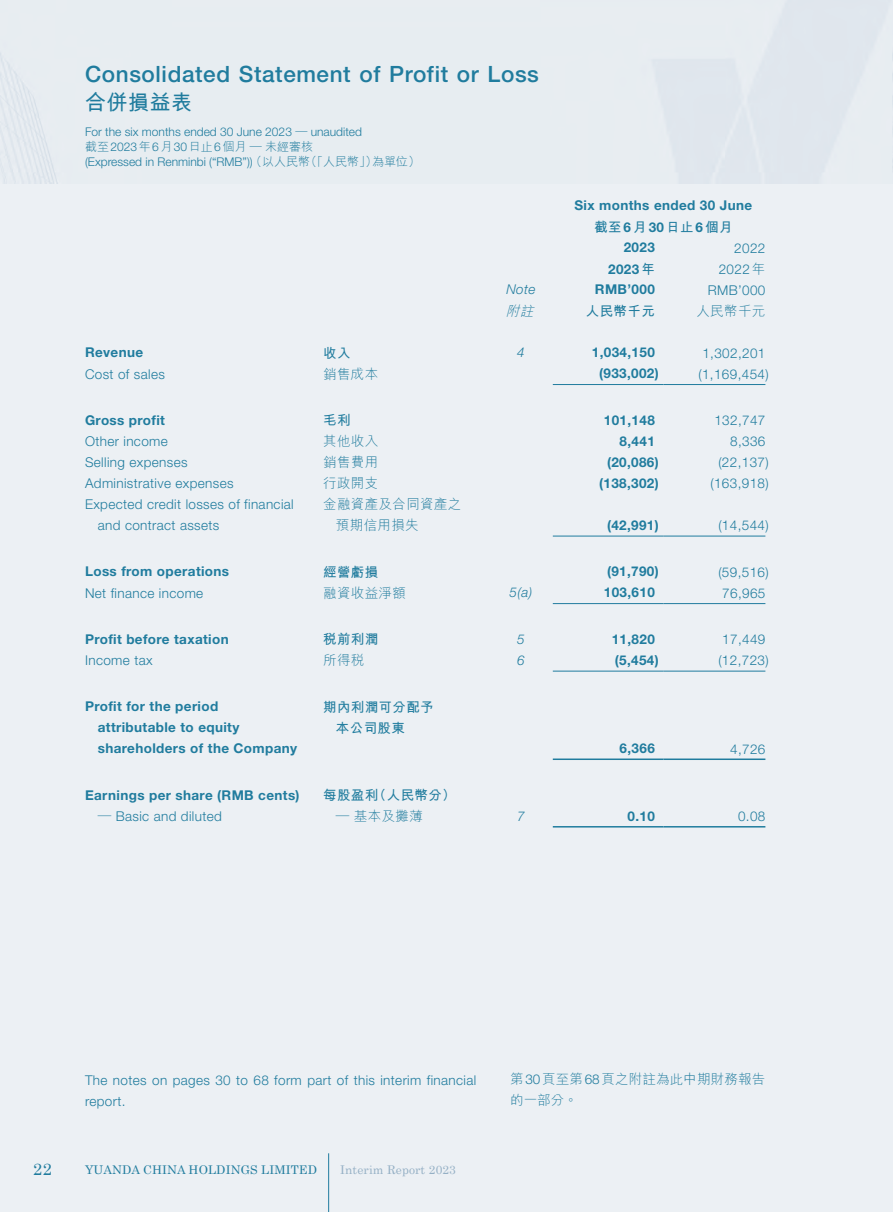
<style>
.page{position:relative;width:893px;height:1212px;background:#fff}
.page>*{position:absolute;margin:0;border:0;box-sizing:border-box;transform-origin:0 0}
.t1{font:500 22.5px "Helvetica Neue LT Std";letter-spacing:.025em;color:#207c9e}
.t2{font:700 21px "M Hei HK";letter-spacing:.025em;color:#207c9e}
.t3{font:16.5px "Century";color:#207c9e}
._50_Table_Body{font:700 13.5px/21px "Helvetica Neue LT Std";letter-spacing:.025em;color:#207c9e}
._50_Table_Body-2{font:300 13.5px/21px "Helvetica Neue LT Std";letter-spacing:.025em;color:#207c9e}
._00_E_Body_text{font:300 13.5px/21px "Helvetica Neue LT Std";letter-spacing:.025em;color:#207c9e}
._50_Table_Body-3{font:300 13.5px/21px "M Hei HK";letter-spacing:.025em;color:#207c9e}
._50_Table_Body-4{font:700 13.5px/21px "M Hei HK";letter-spacing:.025em;color:#207c9e}
._00_C_Body_text{font:300 13.5px/21px "M Hei HK";letter-spacing:.015em;color:#207c9e}
._50_Table_Body-5{font:italic 300 13.5px "Helvetica Neue LT Std";color:#207c9e}
._50_Table_Body-6{font:italic 300 13.5px "M Hei HK";color:#207c9e}
.t4{font:300 12px "Helvetica Neue LT Std";color:#207c9e}
.t5{font:12px "Century";letter-spacing:.01em;color:#207c9e}
.t6{font:300 12px "M Hei HK";color:#207c9e}
.t7{font:12px "Century";letter-spacing:.01em;color:#95b0c5}
.s1{font-family:"M Hei HK"}
.s2{font-family:"Helvetica Neue LT Std"}
</style>
<div class="page">
<div style="left:0;top:0;width:892px;height:1212px;background:#ecf0f4"></div>
<hr style="left:328px;top:1153px;width:1px;height:59px;background:#207c9e">
<hr style="left:553px;top:384px;width:110px;height:1px;background:#207c9e">
<hr style="left:663px;top:384px;width:102px;height:1px;background:#207c9e">
<hr style="left:553px;top:536px;width:110px;height:1px;background:#207c9e">
<hr style="left:663px;top:536px;width:102px;height:1px;background:#207c9e">
<hr style="left:553px;top:603px;width:110px;height:1px;background:#207c9e">
<hr style="left:663px;top:603px;width:102px;height:1px;background:#207c9e">
<hr style="left:553px;top:671px;width:110px;height:1px;background:#207c9e">
<hr style="left:663px;top:671px;width:102px;height:1px;background:#207c9e">
<hr style="left:553px;top:758px;width:110px;height:2px;background:#207c9e">
<hr style="left:663px;top:758px;width:102px;height:2px;background:#207c9e">
<hr style="left:553px;top:826px;width:110px;height:1px;background:#207c9e">
<hr style="left:663px;top:826px;width:102px;height:1px;background:#207c9e">
<h1 class="t1" style="left:85px;top:61px;width:455px">Consolidated Statement of Profit or Loss</h1>
<h2 class="t2" style="left:85px;top:87px;width:109px">合併損益表</h2>
<p class="t4" style="left:85px;top:125px;width:278px">For the six months ended 30 June 2023 <span class="s1">—</span> unaudited</p>
<p class="t6" style="left:85px;top:141px;width:230px">截至<span class="s2">2023</span>年<span class="s2">6</span>月<span class="s2">30</span>日止<span class="s2">6</span>個月 — 未經審核</p>
<p class="t4" style="left:85px;top:155px;width:337px">(Expressed in Renminbi (“RMB”)) <span class="s1">（以人民幣（「人民幣」）為單位）</span></p>
<p class="_50_Table_Body" style="left:574px;top:194px;width:179px">Six months ended 30 June</p>
<p class="_50_Table_Body-4" style="left:594px;top:215px;width:140px">截至<span class="s2">6</span>月<span class="s2">30</span>日止<span class="s2">6</span>個月</p>
<p class="_50_Table_Body" style="left:624px;top:236px;width:33px">2023</p>
<p class="_50_Table_Body-2" style="left:734px;top:237px;width:33px">2022</p>
<p class="_50_Table_Body" style="left:608px;top:258px;width:48px">2023<span class="s1">年</span></p>
<p class="_50_Table_Body-2" style="left:719px;top:258px;width:48px">2022<span class="s1">年</span></p>
<p class="_50_Table_Body-5" style="left:506px;top:281px;width:31px">Note</p>
<p class="_50_Table_Body" style="left:595px;top:278px;width:61px">RMB’000</p>
<p class="_50_Table_Body-2" style="left:708px;top:279px;width:59px">RMB’000</p>
<p class="_50_Table_Body-6" style="left:506px;top:304px;width:32px">附註</p>
<p class="_50_Table_Body-4" style="left:586px;top:299px;width:70px">人民幣千元</p>
<p class="_50_Table_Body-3" style="left:696px;top:300px;width:70px">人民幣千元</p>
<p class="_50_Table_Body" style="left:85px;top:341px;width:60px">Revenue</p>
<p class="_50_Table_Body-4" style="left:323px;top:341px;width:29px">收入</p>
<p class="_50_Table_Body-5" style="left:517px;top:344px;width:9px">4</p>
<p class="_50_Table_Body" style="left:592px;top:341px;width:64px">1,034,150</p>
<p class="_50_Table_Body-2" style="left:702px;top:342px;width:64px">1,302,201</p>
<p class="_50_Table_Body-2" style="left:85px;top:363px;width:81px">Cost of sales</p>
<p class="_50_Table_Body-3" style="left:323px;top:363px;width:57px">銷售成本</p>
<p class="_50_Table_Body" style="left:599px;top:362px;width:61px">(933,002)</p>
<p class="_50_Table_Body-2" style="left:698px;top:363px;width:72px">(1,169,454)</p>
<p class="_50_Table_Body" style="left:85px;top:409px;width:82px">Gross profit</p>
<p class="_50_Table_Body-4" style="left:323px;top:409px;width:29px">毛利</p>
<p class="_50_Table_Body" style="left:604px;top:409px;width:52px">101,148</p>
<p class="_50_Table_Body-2" style="left:714px;top:410px;width:52px">132,747</p>
<p class="_50_Table_Body-2" style="left:85px;top:431px;width:84px">Other income</p>
<p class="_50_Table_Body-3" style="left:323px;top:430px;width:57px">其他收入</p>
<p class="_50_Table_Body" style="left:620px;top:430px;width:37px">8,441</p>
<p class="_50_Table_Body-2" style="left:730px;top:431px;width:37px">8,336</p>
<p class="_50_Table_Body-2" style="left:85px;top:452px;width:104px">Selling expenses</p>
<p class="_50_Table_Body-3" style="left:323px;top:451px;width:57px">銷售費用</p>
<p class="_50_Table_Body" style="left:607px;top:451px;width:53px">(20,086)</p>
<p class="_50_Table_Body-2" style="left:718px;top:452px;width:52px">(22,137)</p>
<p class="_50_Table_Body-2" style="left:85px;top:473px;width:150px">Administrative expenses</p>
<p class="_50_Table_Body-3" style="left:323px;top:473px;width:57px">行政開支</p>
<p class="_50_Table_Body" style="left:599px;top:472px;width:61px">(138,302)</p>
<p class="_50_Table_Body-2" style="left:710px;top:473px;width:60px">(163,918)</p>
<p class="_50_Table_Body-2" style="left:98px;top:494px;width:197px;text-indent:-13px">Expected credit losses of financial and contract assets</p>
<p class="_50_Table_Body-3" style="left:336px;top:494px;width:127px;text-indent:-13px">金融資產及合同資產之預期信用損失</p>
<p class="_50_Table_Body" style="left:607px;top:514px;width:53px">(42,991)</p>
<p class="_50_Table_Body-2" style="left:718px;top:515px;width:52px">(14,544)</p>
<p class="_50_Table_Body" style="left:85px;top:560px;width:146px">Loss from operations</p>
<p class="_50_Table_Body-4" style="left:323px;top:560px;width:57px">經營虧損</p>
<p class="_50_Table_Body" style="left:607px;top:560px;width:53px">(91,790)</p>
<p class="_50_Table_Body-2" style="left:718px;top:561px;width:52px">(59,516)</p>
<p class="_50_Table_Body-2" style="left:85px;top:582px;width:120px">Net finance income</p>
<p class="_50_Table_Body-3" style="left:323px;top:582px;width:84px">融資收益淨額</p>
<p class="_50_Table_Body-5" style="left:510px;top:584px;width:24px">5(a)</p>
<p class="_50_Table_Body" style="left:604px;top:581px;width:52px">103,610</p>
<p class="_50_Table_Body-2" style="left:722px;top:582px;width:45px">76,965</p>
<p class="_50_Table_Body" style="left:85px;top:628px;width:145px">Profit before taxation</p>
<p class="_50_Table_Body-4" style="left:323px;top:628px;width:57px">稅前利潤</p>
<p class="_50_Table_Body-5" style="left:517px;top:631px;width:9px">5</p>
<p class="_50_Table_Body" style="left:612px;top:628px;width:45px">11,820</p>
<p class="_50_Table_Body-2" style="left:722px;top:629px;width:45px">17,449</p>
<p class="_50_Table_Body-2" style="left:85px;top:650px;width:69px">Income tax</p>
<p class="_50_Table_Body-3" style="left:323px;top:650px;width:43px">所得稅</p>
<p class="_50_Table_Body-5" style="left:517px;top:652px;width:9px">6</p>
<p class="_50_Table_Body" style="left:615px;top:649px;width:45px">(5,454)</p>
<p class="_50_Table_Body-2" style="left:718px;top:650px;width:52px">(12,723)</p>
<p class="_50_Table_Body" style="left:98px;top:695px;width:201px;text-indent:-13px">Profit for the period attributable to equity shareholders of the Company</p>
<p class="_50_Table_Body-4" style="left:336px;top:695px;width:99px;text-indent:-13px">期內利潤可分配予本公司股東</p>
<p class="_50_Table_Body" style="left:620px;top:738px;width:37px">6,366</p>
<p class="_50_Table_Body-2" style="left:730px;top:738px;width:37px">4,726</p>
<p class="_50_Table_Body" style="left:85px;top:784px;width:216px">Earnings per share (RMB cents)</p>
<p class="_50_Table_Body-4" style="left:323px;top:784px;width:134px">每股盈利（人民幣分）</p>
<p class="_50_Table_Body-2" style="left:98px;top:806px;width:126px"><span class="s1">—</span> Basic and diluted</p>
<p class="_50_Table_Body-3" style="left:336px;top:806px;width:88px">— 基本及攤薄</p>
<p class="_50_Table_Body-5" style="left:517px;top:808px;width:9px">7</p>
<p class="_50_Table_Body" style="left:627px;top:805px;width:29px">0.10</p>
<p class="_50_Table_Body-2" style="left:738px;top:806px;width:29px">0.08</p>
<p class="_00_E_Body_text" style="left:85px;top:1069px;width:393px">The notes on pages 30 to 68 form part of this interim financial report.</p>
<p class="_00_C_Body_text" style="left:510px;top:1068px;width:257px">第<span class="s2">30</span>頁至第<span class="s2">68</span>頁之附註為此中期財務報告的一部分。</p>
<p class="t3" style="left:33px;top:1155px;width:20px">22</p>
<p class="t5" style="left:85px;top:1159px;width:234px">YUANDA CHINA HOLDINGS LIMITED</p>
<p class="t7" style="left:340px;top:1159px;width:117px">Interim Report 2023</p>
</div>
